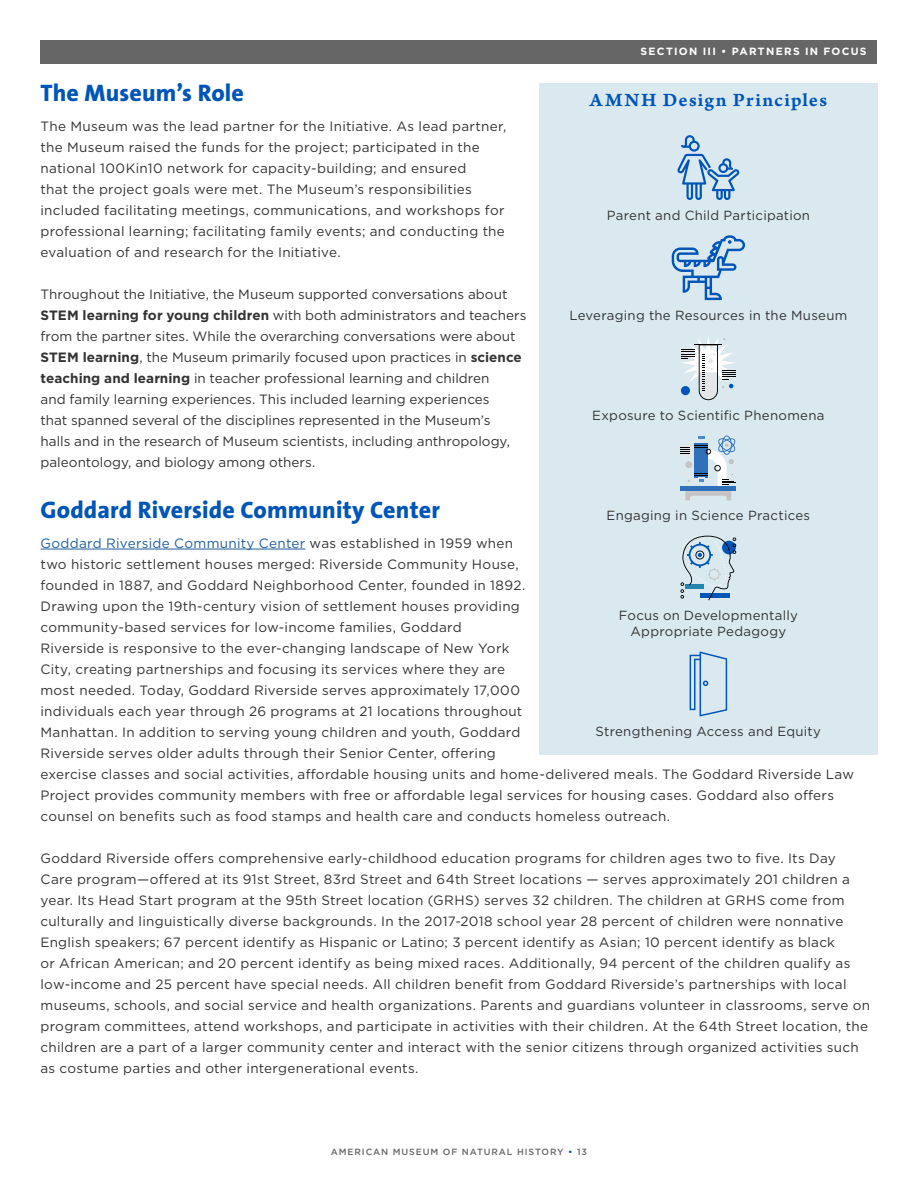
<style>
.page{position:relative;width:918px;height:1188px;background:#fff}
.page>*{position:absolute;margin:0;border:0;box-sizing:border-box;transform-origin:0 0}
.t1{font:800 24px "The Sans B8";letter-spacing:.005em;color:#0055b8}
.t2{font:19.8px "Arno Pro Smbd Caption";letter-spacing:.06em;color:#0055b8}
.t3{font:13.5px/21px "Gotham";letter-spacing:.02em;color:#333}
.t4{font:13.5px/21px "Gotham";color:#333}
.t5{font:13.2px/15.9px "Gotham";letter-spacing:.02em;color:#333;text-align:center}
.t6{font:700 10.5px "Gotham";letter-spacing:.125em;color:#fff}
.t7{font:500 9px "Gotham";letter-spacing:.1em;color:#666}
.s1{font-weight:700}
.s2{color:#215e9e}
.s3{color:#0055b8}
</style>
<div class="page">
<div style="left:40px;top:40px;width:838px;height:24px;background:#666"></div>
<hr style="left:40px;top:549px;width:265px;height:1px;background:#215e9e">
<div style="left:539px;top:83px;width:339px;height:671px;background:#dae9ef"></div>
<svg style="left:681px;top:436px;width:55px;height:64px"></svg>
<svg style="left:680px;top:536px;width:56px;height:64px"></svg>
<svg style="left:681px;top:336px;width:55px;height:64px"></svg>
<svg style="left:677px;top:135px;width:63px;height:65px"></svg>
<svg style="left:672px;top:235px;width:73px;height:65px"></svg>
<svg style="left:690px;top:652px;width:37px;height:64px"></svg>
<p class="t6" style="left:641px;top:45px;width:228px">SECTION III • PARTNERS IN FOCUS</p>
<h2 class="t2" style="left:590px;top:88px;width:239px">AMNH Design Principles</h2>
<h1 class="t1" style="left:40px;top:80px;width:205px">The Museum’s Role</h1>
<p class="t3" style="left:40px;top:115px;width:467px">The Museum was the lead partner for the Initiative. As lead partner, the Museum raised the funds for the project; participated in the national 100Kin10 network for capacity-building; and ensured<br>that the project goals were met. The Museum’s responsibilities included facilitating meetings, communications, and workshops for professional learning; facilitating family events; and conducting the evaluation of and research for the Initiative.</p>
<p class="t4" style="left:40px;top:283px;width:488px">Throughout the Initiative, the Museum supported conversations about <span class="s1">STEM learning for young children</span> with both administrators and teachers from the partner sites. While the overarching conversations were about <span class="s1">STEM learning</span>, the Museum primarily focused upon practices in <span class="s1">science teaching and learning</span> in teacher professional learning and children<br>and family learning experiences. This included learning experiences<br>that spanned several of the disciplines represented in the Museum’s<br>halls and in the research of Museum scientists, including anthropology, paleontology, and biology among others.</p>
<h1 class="t1" style="left:40px;top:497px;width:401px">Goddard Riverside Community Center</h1>
<p class="t3" style="left:40px;top:532px;width:815px"><span class="s2">Goddard Riverside Community Center</span> was established in 1959 when<br>two historic settlement houses merged: Riverside Community House,<br>founded in 1887, and Goddard Neighborhood Center, founded in 1892.<br>Drawing upon the 19th-century vision of settlement houses providing<br>community-based services for low-income families, Goddard<br>Riverside is responsive to the ever-changing landscape of New York<br>City, creating partnerships and focusing its services where they are<br>most needed. Today, Goddard Riverside serves approximately 17,000<br>individuals each year through 26 programs at 21 locations throughout<br>Manhattan. In addition to serving young children and youth, Goddard<br>Riverside serves older adults through their Senior Center, offering<br>exercise classes and social activities, affordable housing units and home-delivered meals. The Goddard Riverside Law Project provides community members with free or affordable legal services for housing cases. Goddard also offers counsel on benefits such as food stamps and health care and conducts homeless outreach.</p>
<p class="t3" style="left:40px;top:847px;width:831px">Goddard Riverside offers comprehensive early-childhood education programs for children ages two to five. Its Day Care program—offered at its 91st Street, 83rd Street and 64th Street locations — serves approximately 201 children a year. Its Head Start program at the 95th Street location (GRHS) serves 32 children. The children at GRHS come from culturally and linguistically diverse backgrounds. In the 2017-2018 school year 28 percent of children were nonnative English speakers; 67 percent identify as Hispanic or Latino; 3 percent identify as Asian; 10 percent identify as black<br>or African American; and 20 percent identify as being mixed races. Additionally, 94 percent of the children qualify as low-income and 25 percent have special needs. All children benefit from Goddard Riverside’s partnerships with local museums, schools, and social service and health organizations. Parents and guardians volunteer in classrooms, serve on program committees, attend workshops, and participate in activities with their children. At the 64th Street location, the children are a part of a larger community center and interact with the senior citizens through organized activities such as costume parties and other intergenerational events.</p>
<p class="t5" style="left:607px;top:207px;width:205px">Parent and Child Participation</p>
<p class="t5" style="left:569px;top:307px;width:280px">Leveraging the Resources in the Museum</p>
<p class="t5" style="left:592px;top:407px;width:234px">Exposure to Scientific Phenomena</p>
<p class="t5" style="left:607px;top:507px;width:205px">Engaging in Science Practices</p>
<p class="t5" style="left:619px;top:607px;width:181px">Focus on Developmentally<br>Appropriate Pedagogy</p>
<p class="t5" style="left:596px;top:723px;width:227px">Strengthening Access and Equity</p>
<p class="t7" style="left:331px;top:1146px;width:258px">AMERICAN MUSEUM OF NATURAL HISTORY <span class="s3">•</span> 13</p>
</div>
